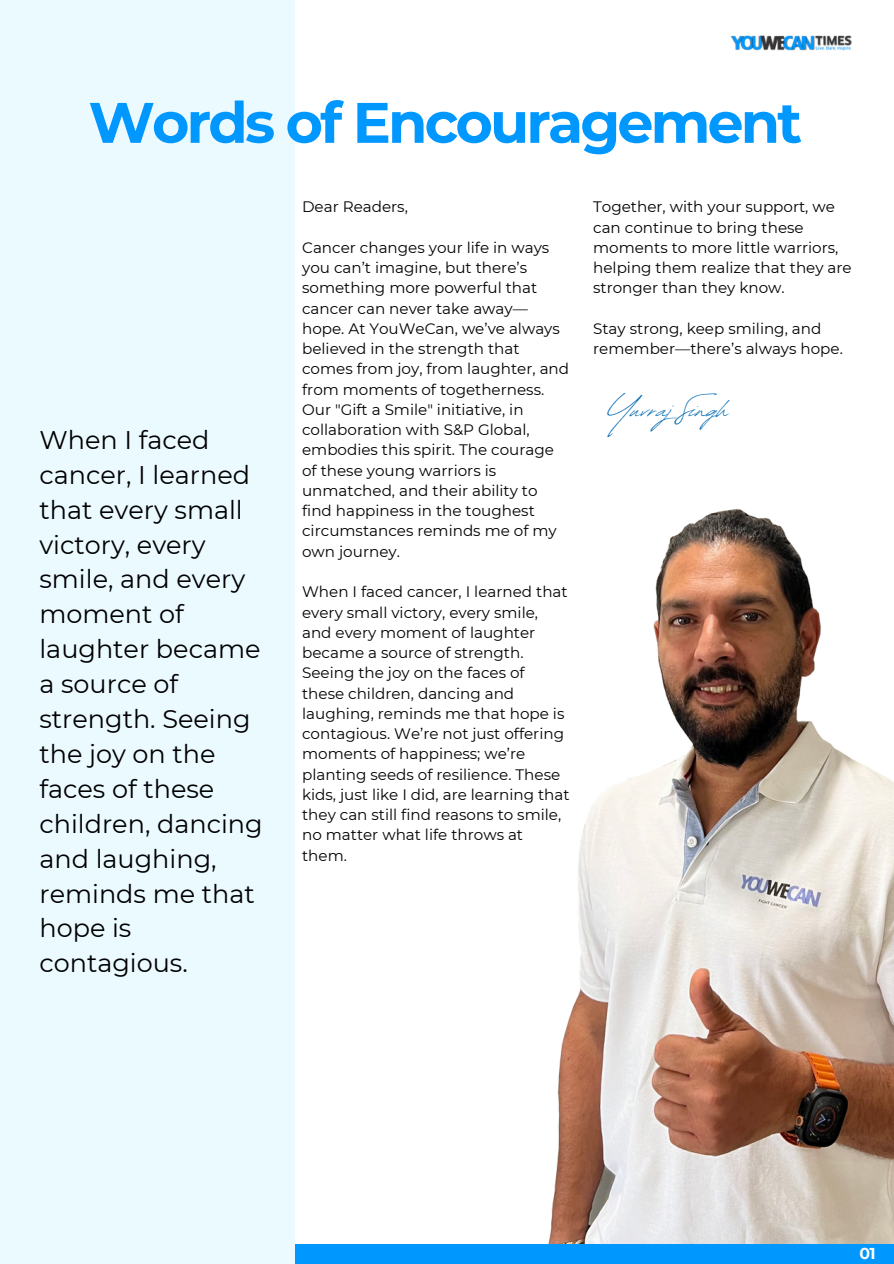
<style>
.page{position:relative;width:894px;height:1264px;background:#fff}
.page>*{position:absolute;margin:0;border:0;box-sizing:border-box;transform-origin:0 0}
.t1{font:700 57px "Montserrat";letter-spacing:-.05em;color:#0098ff}
.t2{font:39px "Revive 80 Signature";color:#026ab1}
.t3{font:25.5px/34.8px "Montserrat";color:#000}
.t4{font:700 15.75px "Montserrat";color:#fefbf2}
.t5{font:15.15px/20.2px "Montserrat";color:#000}
</style>
<div class="page">
<img style="left:548px;top:509px;width:345px;height:734px">
<div style="left:0;top:1243px;width:893px;height:20px;background:#0098ff"></div>
<img style="left:730px;top:35px;width:122px;height:16px">
<div style="left:0;top:0;width:295px;height:1263px;background:#ebfaff"></div>
<p class="t1" style="left:88px;top:88px;width:714px">Words of Encouragement</p>
<p class="t3" style="left:39px;top:422px;width:225px">When I faced cancer, I learned that every small victory, every smile, and every moment of laughter became a source of strength. Seeing the joy on the faces of these children, dancing and laughing, reminds me that hope is contagious.</p>
<h1 class="t5" style="left:302px;top:197px;width:107px">Dear Readers,</h1>
<p class="t5" style="left:302px;top:237px;width:268px">Cancer changes your life in ways you can’t imagine, but there’s something more powerful that cancer can never take away— hope. At YouWeCan, we’ve always believed in the strength that comes from joy, from laughter, and from moments of togetherness.<br>Our "Gift a Smile" initiative, in collaboration with S&amp;P Global, embodies this spirit. The courage of these young warriors is unmatched, and their ability to find happiness in the toughest circumstances reminds me of my own journey.</p>
<p class="t5" style="left:302px;top:581px;width:269px">When I faced cancer, I learned that every small victory, every smile, and every moment of laughter became a source of strength.<br>Seeing the joy on the faces of these children, dancing and laughing, reminds me that hope is contagious. We’re not just offering moments of happiness; we’re planting seeds of resilience. These kids, just like I did, are learning that they can still find reasons to smile, no matter what life throws at them.</p>
<p class="t5" style="left:593px;top:197px;width:260px">Together, with your support, we can continue to bring these moments to more little warriors, helping them realize that they are stronger than they know.</p>
<p class="t5" style="left:593px;top:318px;width:251px">Stay strong, keep smiling, and remember—there’s always hope.</p>
<p class="t2" style="left:607px;top:379px;width:123px">YuvrajSingh</p>
<h2 class="t4" style="left:859px;top:1244px;width:18px">01</h2>
</div>
